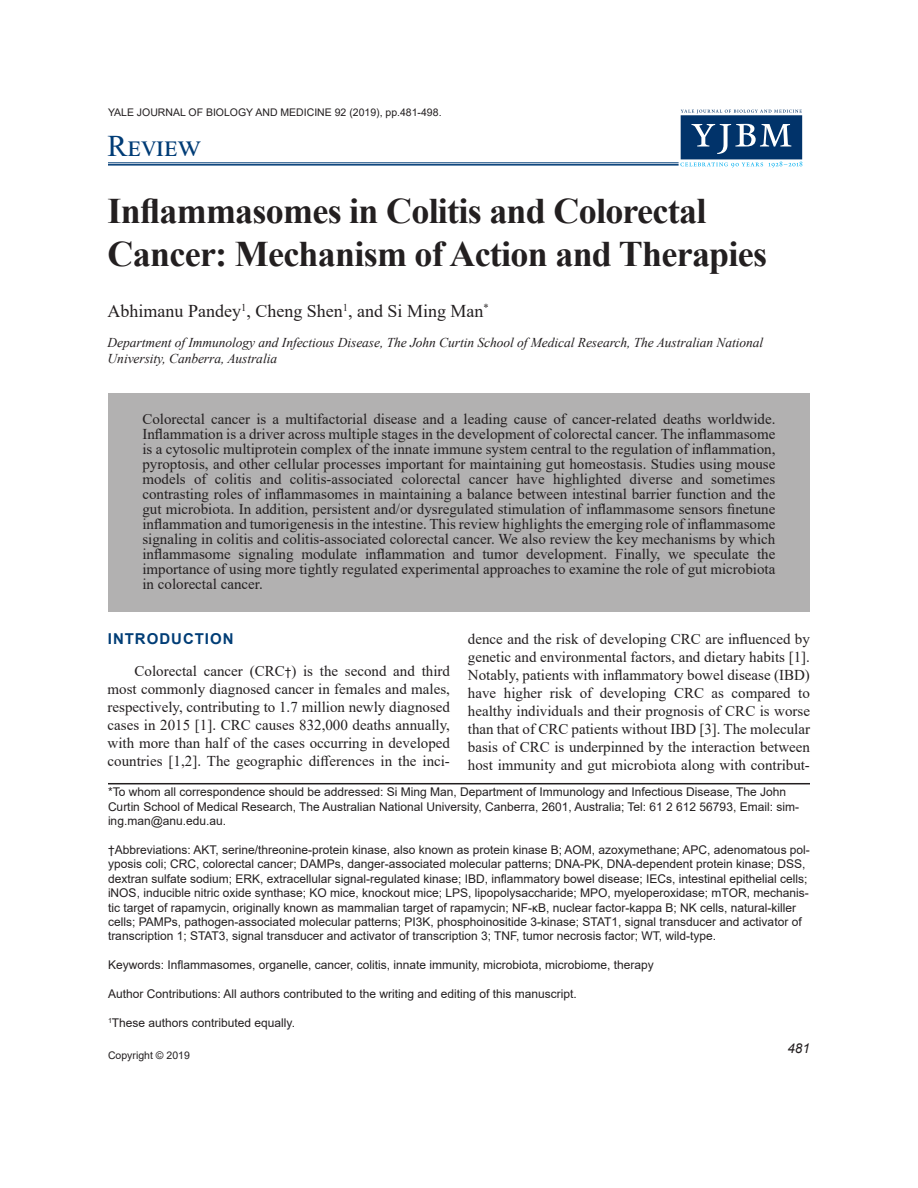
<style>
.page{position:relative;width:918px;height:1188px;background:#fff}
.page>*{position:absolute;margin:0;border:0;box-sizing:border-box;transform-origin:0 0}
.t1{font:700 36px/43.2px "Times New Roman";letter-spacing:-.02em;color:#231f20}
.t2{font:30px "Times New Roman";color:#013c76}
.t3{font:18px "Times New Roman";color:#231f20}
.t4{font:15px/18px "Times New Roman";color:#231f20;text-align:justify}
.t5{font:700 15px "Arial";letter-spacing:.065em;color:#003d76}
.t6{font:italic 13.5px/16.2px "Times New Roman";letter-spacing:-.005em;color:#231f20}
.t7{font:italic 13.5px "Arial";color:#231f20}
.t8{font:12px/14.4px "Arial";color:#231f20}
.t9{font:10.5px "Arial";color:#231f20}
.s1{font-family:"Arial";font-size:12px}
</style>
<div class="page">
<svg style="left:680px;top:110px;width:122px;height:58px"></svg>
<hr style="left:108px;top:163px;width:571px;height:1px;background:#013c76">
<hr style="left:108px;top:164px;width:571px;height:2px;background:#013c76">
<div style="left:108px;top:393px;width:702px;height:219px;background:#b2b1b1"></div>
<hr style="left:108px;top:783px;width:702px;height:1px;background:#231f20">
<p class="t9" style="left:108px;top:105px;width:335px">YALE JOURNAL OF BIOLOGY AND MEDICINE 92 (2019), pp.481-498.</p>
<h2 class="t2" style="left:108px;top:124px;width:95px">Review</h2>
<h1 class="t1" style="left:108px;top:188px;width:661px">Inflammasomes in Colitis and Colorectal<br>Cancer: Mechanism of Action and Therapies</h1>
<p class="t3" style="left:108px;top:298px;width:383px">Abhimanu Pandey<sup>1</sup>, Cheng Shen<sup>1</sup>, and Si Ming Man<sup>*</sup></p>
<p class="t6" style="left:108px;top:334px;width:657px">Department of Immunology and Infectious Disease, The John Curtin School of Medical Research, The Australian National<br>University, Canberra, Australia</p>
<p class="t4" style="left:142px;top:411px;width:635px;line-height:15px">Colorectal cancer is a multifactorial disease and a leading cause of cancer-related deaths worldwide.<br>Inflammation is a driver across multiple stages in the development of colorectal cancer. The inflammasome is a cytosolic multiprotein complex of the innate immune system central to the regulation of inflammation, pyroptosis, and other cellular processes important for maintaining gut homeostasis. Studies using mouse models of colitis and colitis-associated colorectal cancer have highlighted diverse and sometimes contrasting roles of inflammasomes in maintaining a balance between intestinal barrier function and the gut microbiota. In addition, persistent and/or dysregulated stimulation of inflammasome sensors finetune inflammation and tumorigenesis in the intestine. This review highlights the emerging role of inflammasome signaling in colitis and colitis-associated colorectal cancer. We also review the key mechanisms by which inflammasome signaling modulate inflammation and tumor development. Finally, we speculate the importance of using more tightly regulated experimental approaches to examine the role of gut microbiota in colorectal cancer.</p>
<p class="t5" style="left:108px;top:628px;width:127px">INTRODUCTION</p>
<p class="t4" style="left:108px;top:661px;width:344px;text-indent:27px">Colorectal cancer (CRC<span class="s1">†</span>) is the second and third most commonly diagnosed cancer in females and males, respectively, contributing to 1.7 million newly diagnosed cases in 2015 [1]. CRC causes 832,000 deaths annually, with more than half of the cases occurring in developed countries [1,2]. The geographic differences in the inci-</p>
<p class="t4" style="left:468px;top:629px;width:344px">dence and the risk of developing CRC are influenced by genetic and environmental factors, and dietary habits [1].<br>Notably, patients with inflammatory bowel disease (IBD) have higher risk of developing CRC as compared to healthy individuals and their prognosis of CRC is worse than that of CRC patients without IBD [3]. The molecular basis of CRC is underpinned by the interaction between host immunity and gut microbiota along with contribut-</p>
<p class="t8" style="left:108px;top:785px;width:693px">*To whom all correspondence should be addressed: Si Ming Man, Department of Immunology and Infectious Disease, The John<br>Curtin School of Medical Research, The Australian National University, Canberra, 2601, Australia; Tel: 61 2 612 56793, Email: sim&shy;ing.man@anu.edu.au.</p>
<p class="t8" style="left:108px;top:843px;width:703px">†Abbreviations: AKT, serine/threonine-protein kinase, also known as protein kinase B; AOM, azoxymethane; APC, adenomatous pol&shy;yposis coli; CRC, colorectal cancer; DAMPs, danger-associated molecular patterns; DNA-PK, DNA-dependent protein kinase; DSS, dextran sulfate sodium; ERK, extracellular signal-regulated kinase; IBD, inflammatory bowel disease; IECs, intestinal epithelial cells; iNOS, inducible nitric oxide synthase; KO mice, knockout mice; LPS, lipopolysaccharide; MPO, myeloperoxidase; mTOR, mechanis&shy;tic target of rapamycin, originally known as mammalian target of rapamycin; NF-κB, nuclear factor-kappa B; NK cells, natural-killer cells; PAMPs, pathogen-associated molecular patterns; PI3K, phosphoinositide 3-kinase; STAT1, signal transducer and activator of transcription 1; STAT3, signal transducer and activator of transcription 3; TNF, tumor necrosis factor; WT, wild-type.</p>
<p class="t8" style="left:108px;top:958px;width:547px">Keywords: Inflammasomes, organelle, cancer, colitis, innate immunity, microbiota, microbiome, therapy</p>
<p class="t8" style="left:108px;top:987px;width:470px">Author Contributions: All authors contributed to the writing and editing of this manuscript.</p>
<p class="t8" style="left:108px;top:1015px;width:189px"><sup>1</sup>These authors contributed equally.</p>
<p class="t9" style="left:108px;top:1048px;width:83px">Copyright © 2019</p>
<p class="t7" style="left:787px;top:1040px;width:24px">481</p>
</div>
